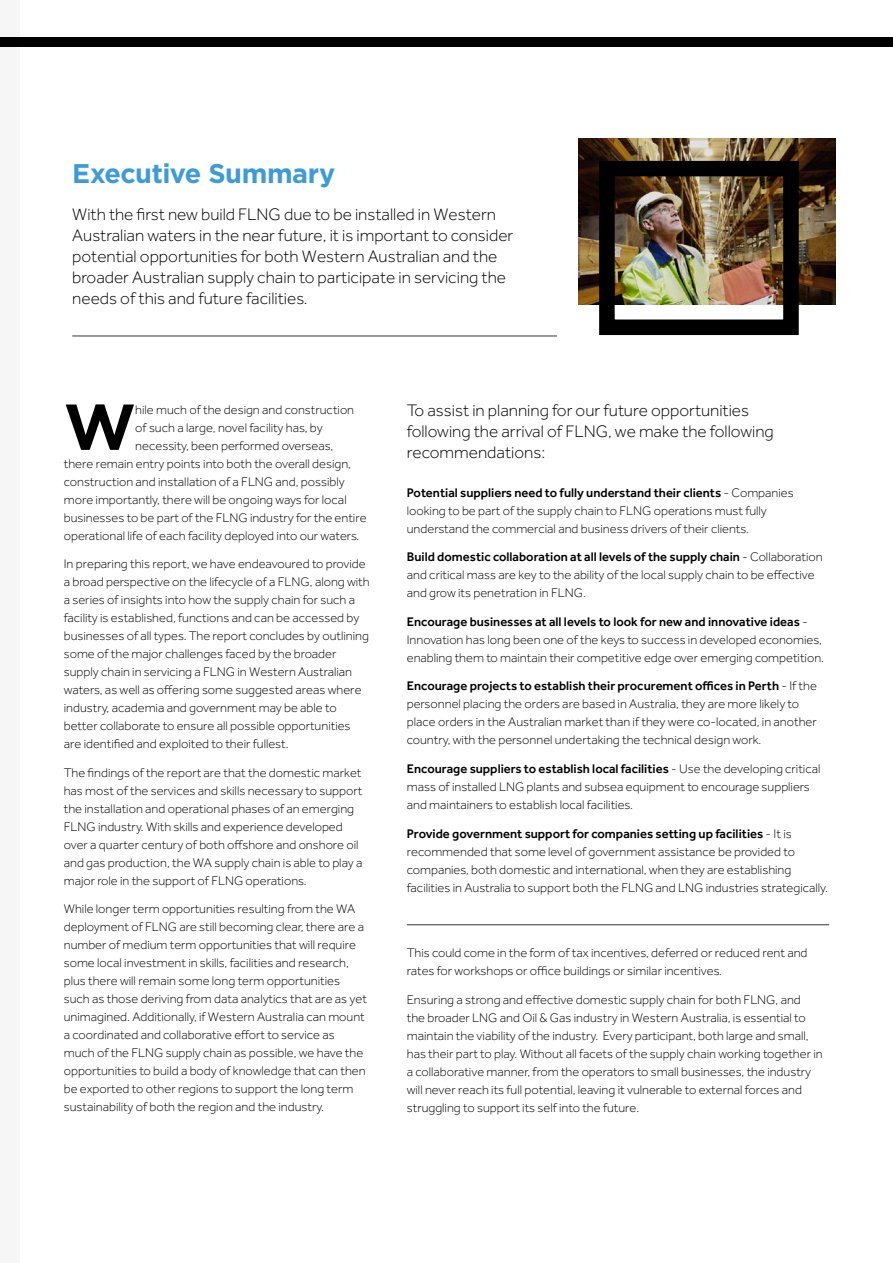
<style>
.page{position:relative;width:893px;height:1263px;background:#fff}
.page>*{position:absolute;margin:0;border:0;box-sizing:border-box;transform-origin:0 0}
.t1{font:700 64.35px "Gotham";color:#000}
.t2{font:700 27px "Gotham";letter-spacing:-.015em;color:#3d9bd6}
.t3{font:300 17.25px/21px "Effra";color:#000}
.t4{font:300 12.9px/18px "Effra";color:#000}
.s1{font-weight:500}
</style>
<div class="page">
<div style="left:0;top:0;width:19px;height:1263px;background:#f6f6f6"></div>
<hr style="left:407px;top:924px;width:422px;height:1px;background:#000">
<hr style="left:72px;top:336px;width:485px;height:1px;background:#000">
<img style="left:578px;top:138px;width:257px;height:166px">
<div style="left:599px;top:161px;width:200px;height:174px;border:16px solid #000"></div>
<div style="left:0;top:37px;width:893px;height:10px;background:#000"></div>
<h2 class="t2" style="left:72px;top:156px;width:264px">Executive Summary</h2>
<p class="t3" style="left:72px;top:204px;width:443px">With the first new build FLNG due to be installed in Western Australian waters in the near future, it is important to consider potential opportunities for both Western Australian and the broader Australian supply chain to participate in servicing the needs of this and future facilities.</p>
<h1 class="t1" style="left:64px;top:384px;width:74px">W</h1>
<p class="t4" style="left:135px;top:400px;width:220px">hile much of the design and construction</p>
<p class="t4" style="left:135px;top:418px;width:189px">of such a large, novel facility has, by</p>
<p class="t4" style="left:135px;top:436px;width:199px">necessity, been performed overseas,</p>
<p class="t4" style="left:64px;top:454px;width:289px">there remain entry points into both the overall design,</p>
<p class="t4" style="left:64px;top:472px;width:282px">construction and installation of a FLNG and, possibly</p>
<p class="t4" style="left:64px;top:490px;width:284px">more importantly, there will be ongoing ways for local</p>
<p class="t4" style="left:64px;top:508px;width:304px">businesses to be part of the FLNG industry for the entire</p>
<p class="t4" style="left:64px;top:526px;width:297px">operational life of each facility deployed into our waters.</p>
<p class="t4" style="left:64px;top:555px;width:307px">In preparing this report, we have endeavoured to provide a broad perspective on the lifecycle of a FLNG, along with a series of insights into how the supply chain for such a facility is established, functions and can be accessed by businesses of all types. The report concludes by outlining some of the major challenges faced by the broader supply chain in servicing a FLNG in Western Australian waters, as well as offering some suggested areas where industry, academia and government may be able to better collaborate to ensure all possible opportunities are identified and exploited to their fullest.</p>
<p class="t4" style="left:64px;top:763px;width:300px">The findings of the report are that the domestic market has most of the services and skills necessary to support the installation and operational phases of an emerging FLNG industry. With skills and experience developed over a quarter century of both offshore and onshore oil and gas production, the WA supply chain is able to play a major role in the support of FLNG operations.</p>
<p class="t4" style="left:64px;top:900px;width:305px">While longer term opportunities resulting from the WA deployment of FLNG are still becoming clear, there are a number of medium term opportunities that will require some local investment in skills, facilities and research, plus there will remain some long term opportunities such as those deriving from data analytics that are as yet unimagined. Additionally, if Western Australia can mount a coordinated and collaborative effort to service as much of the FLNG supply chain as possible, we have the opportunities to build a body of knowledge that can then be exported to other regions to support the long term sustainability of both the region and the industry.</p>
<h3 class="t3" style="left:407px;top:400px;width:368px">To assist in planning for our future opportunities following the arrival of FLNG, we make the following recommendations:</h3>
<p class="t4" style="left:407px;top:483px;width:388px"><span class="s1">Potential suppliers need to fully understand their clients</span> - Companies looking to be part of the supply chain to FLNG operations must fully understand the commercial and business drivers of their clients.</p>
<p class="t4" style="left:407px;top:548px;width:417px"><span class="s1">Build domestic collaboration at all levels of the supply chain</span> - Collaboration and critical mass are key to the ability of the local supply chain to be effective and grow its penetration in FLNG.</p>
<p class="t4" style="left:407px;top:612px;width:419px"><span class="s1">Encourage businesses at all levels to look for new and innovative ideas</span> -<br>Innovation has long been one of the keys to success in developed economies, enabling them to maintain their competitive edge over emerging competition.</p>
<p class="t4" style="left:407px;top:677px;width:412px"><span class="s1">Encourage projects to establish their procurement offices in Perth</span> - If the personnel placing the orders are based in Australia, they are more likely to place orders in the Australian market than if they were co-located, in another country, with the personnel undertaking the technical design work.</p>
<p class="t4" style="left:407px;top:760px;width:415px"><span class="s1">Encourage suppliers to establish local facilities</span> - Use the developing critical mass of installed LNG plants and subsea equipment to encourage suppliers and maintainers to establish local facilities.</p>
<p class="t4" style="left:407px;top:824px;width:423px"><span class="s1">Provide government support for companies setting up facilities</span> - It is recommended that some level of government assistance be provided to companies, both domestic and international, when they are establishing facilities in Australia to support both the FLNG and LNG industries strategically.</p>
<p class="t4" style="left:407px;top:944px;width:402px">This could come in the form of tax incentives, deferred or reduced rent and rates for workshops or office buildings or similar incentives.</p>
<p class="t4" style="left:407px;top:990px;width:417px">Ensuring a strong and effective domestic supply chain for both FLNG, and<br>the broader LNG and Oil &amp; Gas industry in Western Australia, is essential to maintain the viability of the industry. Every participant, both large and small, has their part to play. Without all facets of the supply chain working together in a collaborative manner, from the operators to small businesses, the industry will never reach its full potential, leaving it vulnerable to external forces and struggling to support its self into the future.</p>
</div>
